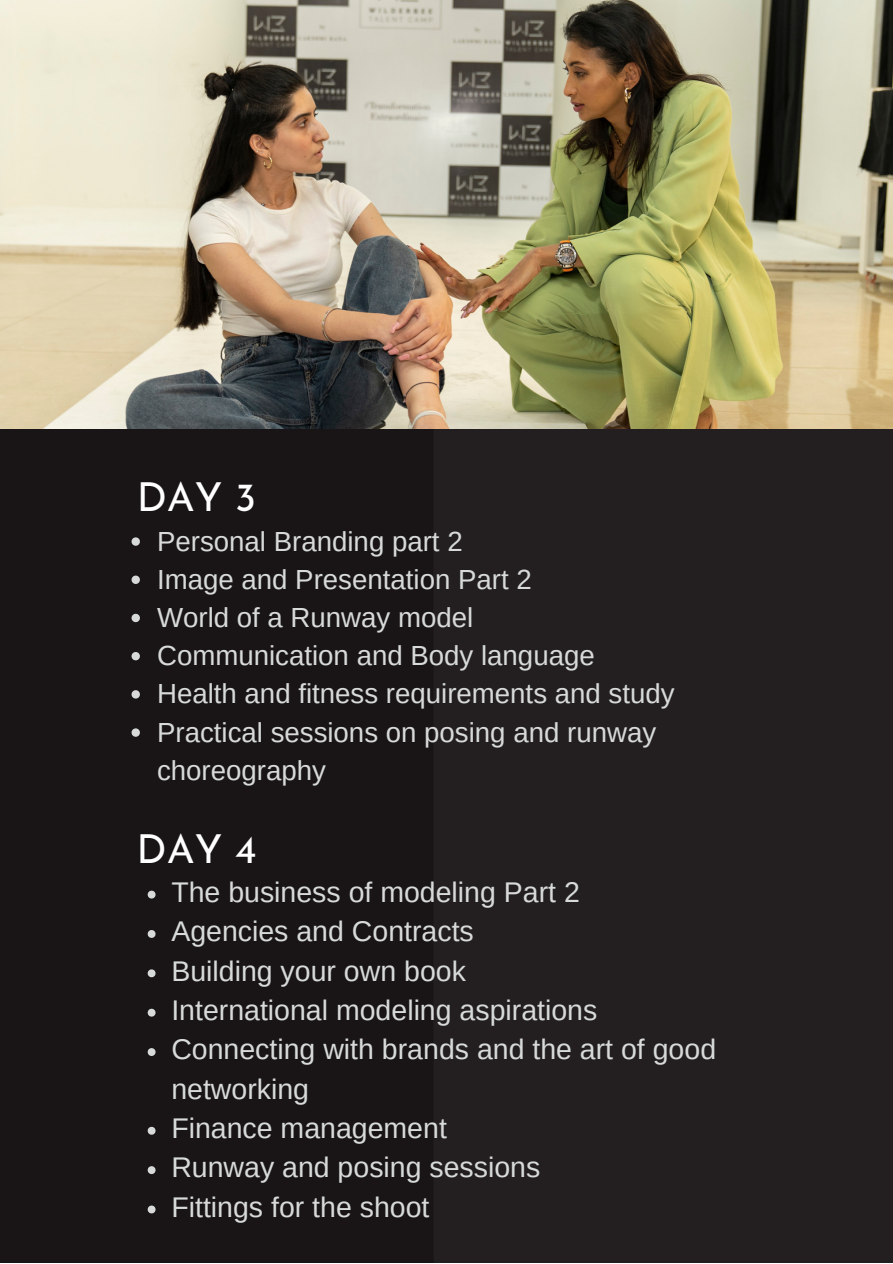
<style>
.page{position:relative;width:893px;height:1264px;background:#fff}
.page>*{position:absolute;margin:0;border:0;box-sizing:border-box;transform-origin:0 0}
.t1{font:40.05px "Josefin Sans";color:#fff}
.t2{font:28.5px/39.3px "Arimo";color:#d7dad8}
.t3{font:27.6px/38.2px "Arimo";color:#d7dad8}
</style>
<div class="page">
<div style="left:0;top:0;width:892px;height:1262px;background:#191517"></div>
<div style="left:433px;top:0;width:459px;height:1262px;background:#231f21"></div>
<svg style="left:148px;top:890px;width:7px;height:8px"></svg>
<svg style="left:148px;top:930px;width:7px;height:7px"></svg>
<svg style="left:148px;top:969px;width:7px;height:8px"></svg>
<svg style="left:148px;top:1008px;width:7px;height:8px"></svg>
<svg style="left:148px;top:1048px;width:7px;height:7px"></svg>
<svg style="left:148px;top:1126px;width:7px;height:8px"></svg>
<svg style="left:148px;top:1166px;width:7px;height:7px"></svg>
<svg style="left:148px;top:1205px;width:7px;height:8px"></svg>
<svg style="left:131px;top:537px;width:9px;height:8px"></svg>
<svg style="left:131px;top:575px;width:9px;height:9px"></svg>
<svg style="left:131px;top:613px;width:9px;height:9px"></svg>
<svg style="left:131px;top:652px;width:9px;height:8px"></svg>
<svg style="left:131px;top:690px;width:9px;height:8px"></svg>
<svg style="left:131px;top:728px;width:9px;height:8px"></svg>
<img style="left:0;top:0;width:892px;height:429px">
<h1 class="t1" style="left:137px;top:480px;width:121px">DAY 3</h1>
<p class="t3" style="left:157px;top:522px;width:519px">Personal Branding part 2<br>Image and Presentation Part 2<br>World of a Runway model<br>Communication and Body language<br>Health and fitness requirements and study<br>Practical sessions on posing and runway choreography</p>
<h1 class="t1" style="left:136px;top:832px;width:121px">DAY 4</h1>
<p class="t2" style="left:171px;top:872px;width:546px">The business of modeling Part 2<br>Agencies and Contracts<br>Building your own book<br>International modeling aspirations<br>Connecting with brands and the art of good networking<br>Finance management<br>Runway and posing sessions<br>Fittings for the shoot</p>
</div>
